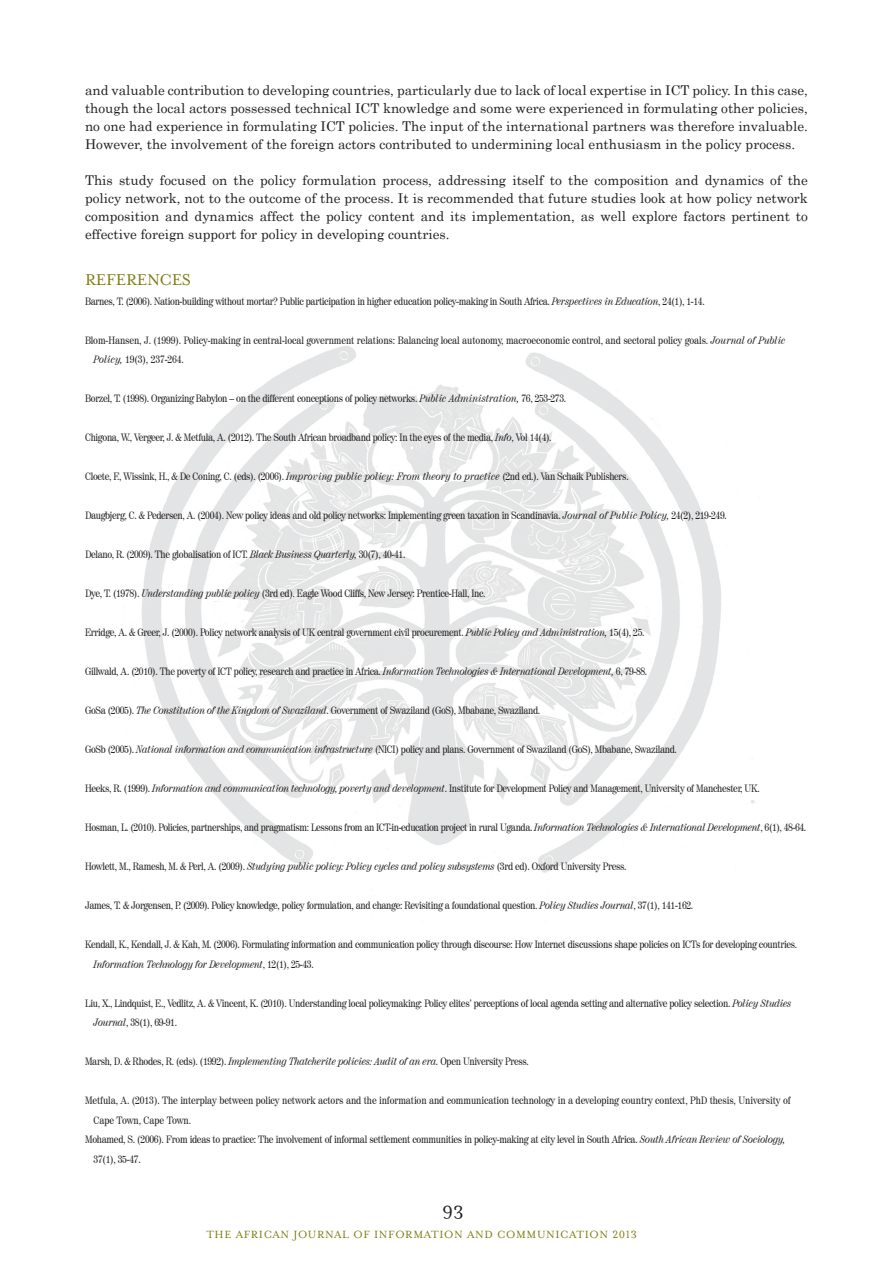
<style>
.page{position:relative;width:893px;height:1263px;background:#fff}
.page>*{position:absolute;margin:0;border:0;box-sizing:border-box;transform-origin:0 0}
.t1{font:21px "Mrs Eaves Roman";color:#231f20}
.subhead{font:18px "Mrs Eaves Small Caps";letter-spacing:-.015em;color:#7c790e}
.t2{font:13.5px/18px "Century";color:#231f20;text-align:justify}
.t3{font:12px "Mrs Eaves Small Caps";letter-spacing:.05em;color:#7c790e}
.End_Note_without_lin{font:10.5px/19.5px "Century 725 BT";letter-spacing:-.035em;color:#231f20;scale:.9 1}
.End_Note_without_lin-2{font:10.5px/19.5px "Century 725 BT";letter-spacing:-.01em;color:#231f20;scale:.9 1}
.s1{font-style:italic}
</style>
<div class="page">
<img style="left:141px;top:346px;width:618px;height:527px">
<p class="t2" style="left:85px;top:80px;width:724px">and valuable contribution to developing countries, particularly due to lack of local expertise in ICT policy. In this case, though the local actors possessed technical ICT knowledge and some were experienced in formulating other policies, no one had experience in formulating ICT policies. The input of the international partners was therefore invaluable.<br>However, the involvement of the foreign actors contributed to undermining local enthusiasm in the policy process.</p>
<p class="t2" style="left:85px;top:170px;width:724px">This study focused on the policy formulation process, addressing itself to the composition and dynamics of the policy network, not to the outcome of the process. It is recommended that future studies look at how policy network composition and dynamics affect the policy content and its implementation, as well explore factors pertinent to effective foreign support for policy in developing countries.</p>
<p class="subhead" style="left:85px;top:270px;width:107px">REFERENCES</p>
<p class="End_Note_without_lin" style="left:85px;top:291px;width:690px">Barnes, T. (2006). Nation-building without mortar? Public participation in higher education policy-making in South Africa. <span class="s1">Perspectives in Education</span>, 24(1), 1-14.</p>
<p class="End_Note_without_lin-2" style="left:94px;top:330px;width:770px;text-indent:-9px">Blom-Hansen, J. (1999). Policy-making in central-local government relations: Balancing local autonomy, macroeconomic control, and sectoral policy goals. <span class="s1">Journal of Public<br>Policy,</span> 19(3), 237-264.</p>
<p class="End_Note_without_lin" style="left:85px;top:388px;width:536px">Borzel, T. (1998). Organizing Babylon – on the different conceptions of policy networks. <span class="s1">Public Administration,</span> 76, 253-273.</p>
<p class="End_Note_without_lin" style="left:85px;top:427px;width:520px">Chigona, W., Vergeer, J. &amp; Metfula, A. (2012). The South African broadband policy: In the eyes of the media, <span class="s1">Info</span>, Vol 14(4).</p>
<p class="End_Note_without_lin" style="left:85px;top:466px;width:606px">Cloete, F., Wissink, H., &amp; De Coning, C. (eds). (2006). <span class="s1">Improving public policy: From theory to practice</span> (2nd ed.). Van Schaik Publishers.</p>
<p class="End_Note_without_lin" style="left:85px;top:505px;width:715px">Daugbjerg, C. &amp; Pedersen, A. (2004). New policy ideas and old policy networks: Implementing green taxation in Scandinavia. <span class="s1">Journal of Public Policy,</span> 24(2), 219-249.</p>
<p class="End_Note_without_lin" style="left:85px;top:544px;width:357px">Delano, R. (2009). The globalisation of ICT. <span class="s1">Black Business Quarterly,</span> 30(7), 40-41.</p>
<p class="End_Note_without_lin" style="left:85px;top:583px;width:447px">Dye, T. (1978). <span class="s1">Understanding public policy</span> (3rd ed). Eagle Wood Cliffs, New Jersey: Prentice-Hall, Inc.</p>
<p class="End_Note_without_lin" style="left:85px;top:622px;width:623px">Erridge, A. &amp; Greer, J. (2000). Policy network analysis of UK central government civil procurement. <span class="s1">Public Policy and Administration,</span> 15(4), 25.</p>
<p class="End_Note_without_lin" style="left:85px;top:661px;width:626px">Gillwald, A. (2010). The poverty of ICT policy, research and practice in Africa. <span class="s1">Information Technologies &amp; International Development,</span> 6, 79-88.</p>
<p class="End_Note_without_lin" style="left:85px;top:700px;width:507px">GoSa (2005). <span class="s1">The Constitution of the Kingdom of Swaziland</span>. Government of Swaziland (GoS), Mbabane, Swaziland.</p>
<p class="End_Note_without_lin" style="left:85px;top:739px;width:659px">GoSb (2005). <span class="s1">National information and communication infrastructure</span> (NICI) policy and plans. Government of Swaziland (GoS), Mbabane, Swaziland.</p>
<p class="End_Note_without_lin" style="left:85px;top:778px;width:751px">Heeks, R. (1999). <span class="s1">Information and communication technology, poverty and development</span>. Institute for Development Policy and Management, University of Manchester, UK.</p>
<p class="End_Note_without_lin" style="left:85px;top:817px;width:803px">Hosman, L. (2010). Policies, partnerships, and pragmatism: Lessons from an ICT-in-education project in rural Uganda. <span class="s1">Information Technologies &amp; International Development</span>, 6(1), 48-64.</p>
<p class="End_Note_without_lin" style="left:85px;top:856px;width:603px">Howlett, M., Ramesh, M. &amp; Perl, A. (2009). <span class="s1">Studying public policy: Policy cycles and policy subsystems</span> (3rd ed). Oxford University Press.</p>
<p class="End_Note_without_lin" style="left:85px;top:895px;width:677px">James, T. &amp; Jorgensen, P. (2009). Policy knowledge, policy formulation, and change: Revisiting a foundational question. <span class="s1">Policy Studies Journal</span>, 37(1), 141-162.</p>
<p class="End_Note_without_lin" style="left:94px;top:934px;width:783px;text-indent:-9px">Kendall, K., Kendall, J. &amp; Kah, M. (2006). Formulating information and communication policy through discourse: How Internet discussions shape policies on ICTs for developing countries.<br><span class="s1">Information Technology for Development</span>, 12(1), 25-43.</p>
<p class="End_Note_without_lin" style="left:94px;top:993px;width:777px;text-indent:-9px">Liu, X., Lindquist, E., Vedlitz, A. &amp; Vincent, K. (2010). Understanding local policymaking: Policy elites’ perceptions of local agenda setting and alternative policy selection. <span class="s1">Policy Studies<br>Journal</span>, 38(1), 69-91.</p>
<p class="End_Note_without_lin" style="left:85px;top:1051px;width:495px">Marsh, D. &amp; Rhodes, R. (eds). (1992). <span class="s1">Implementing Thatcherite policies: Audit of an era.</span> Open University Press.</p>
<p class="End_Note_without_lin-2" style="left:94px;top:1090px;width:776px;text-indent:-9px">Metfula, A. (2013). The interplay between policy network actors and the information and communication technology in a developing country context, PhD thesis, University of<br>Cape Town, Cape Town.</p>
<p class="End_Note_without_lin" style="left:94px;top:1129px;width:770px;text-indent:-9px">Mohamed, S. (2006). From ideas to practice: The involvement of informal settlement communities in policy-making at city level in South Africa. <span class="s1">South African Review of Sociology,<br></span>37(1), 35-47.</p>
<h1 class="t1" style="left:442px;top:1197px;width:23px">93</h1>
<p class="t3" style="left:206px;top:1228px;width:432px">THE AFRICAN JOURNAL OF INFORMATION AND COMMUNICATION 2013</p>
</div>
